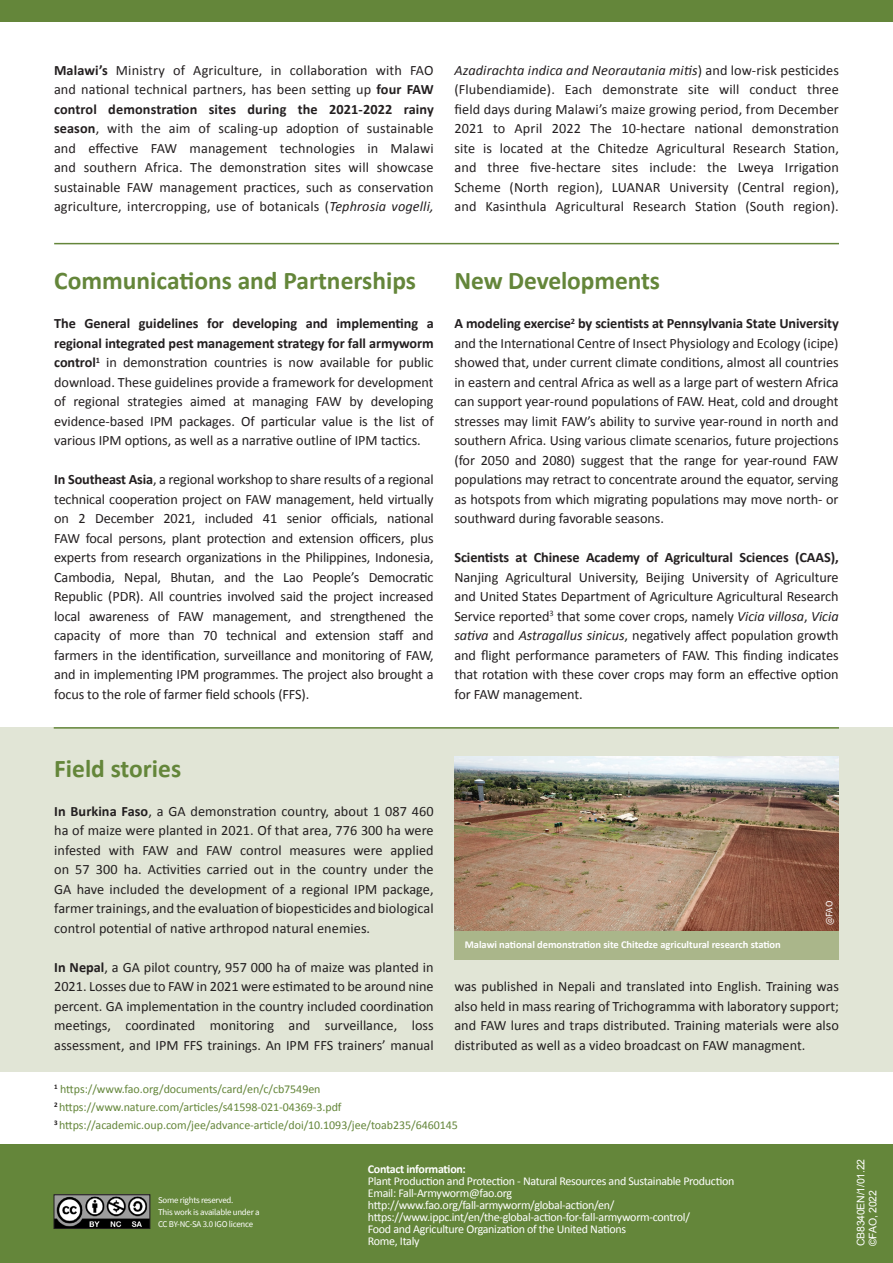
<style>
.page{position:relative;width:893px;height:1263px;background:#fff}
.page>*{position:absolute;margin:0;border:0;box-sizing:border-box;transform-origin:0 0}
.t1{font:700 25.5px "Calibri";color:#64863a}
.t2{font:14.25px/19.5px "Calibri";letter-spacing:.005em;color:#231f20;text-align:justify}
.t3{font:italic 14.25px "Calibri";letter-spacing:.01em;color:#231f20}
.t4{font:12px "Calibri";letter-spacing:-.025em;color:#fff}
.t5{font:12px "Calibri";letter-spacing:-.005em;color:#64863a}
.t6{font:700 12px "Calibri";letter-spacing:-.025em;color:#fff}
.t7{font:700 10.5px "Calibri";letter-spacing:-.005em;color:#fff}
.t8{font:10.5px "Arial";letter-spacing:-.02em;color:#fff}
.t9{font:9.75px "Source Sans Pro";color:#fff}
.t10{font:8.85px "Source Sans Pro";letter-spacing:-.025em;color:#fff}
.s1{font-weight:700}
.s2{font-style:italic}
.s3{font-style:normal}
</style>
<div class="page">
<div style="left:0;top:727px;width:893px;height:344px;background:#e1e5d6"></div>
<div style="left:0;top:1145px;width:893px;height:118px;background:#64863a"></div>
<div style="left:0;top:0;width:893px;height:21px;background:#64863a"></div>
<img style="left:56px;top:1196px;width:92px;height:31px">
<div style="left:54px;top:1194px;width:96px;height:35px;border:1px solid #231f20"></div>
<hr style="left:54px;top:243px;width:785px;height:1px;background:#64863a">
<hr style="left:54px;top:727px;width:785px;height:2px;background:#64863a">
<img style="left:454px;top:757px;width:385px;height:174px">
<div style="left:454px;top:931px;width:385px;height:28px;background:#aab68a"></div>
<p class="t2" style="left:54px;top:60px;width:381px"><span class="s1">Malawi’s</span> Ministry of Agriculture, in collaboration with FAO and national technical partners, has been setting up <span class="s1">four FAW control demonstration sites during the 2021-2022 rainy season</span>, with the aim of scaling-up adoption of sustainable</p>
<p class="t2" style="left:54px;top:138px;width:381px">and effective FAW management technologies in Malawi</p>
<p class="t2" style="left:54px;top:158px;width:381px">and southern Africa. The demonstration sites will showcase</p>
<p class="t2" style="left:54px;top:177px;width:381px">sustainable FAW management practices, such as conservation</p>
<p class="t2" style="left:54px;top:197px;width:381px">agriculture, intercropping, use of botanicals (<span class="s2">Tephrosia vogelli,</span></p>
<p class="t3" style="left:454px;top:60px;width:386px">Azadirachta indica and Neorautania mitis<span class="s3">) and low-risk pesticides</span></p>
<p class="t2" style="left:454px;top:80px;width:386px">(Flubendiamide). Each demonstrate site will conduct three</p>
<p class="t2" style="left:454px;top:99px;width:386px">field days during Malawi’s maize growing period, from December</p>
<p class="t2" style="left:454px;top:119px;width:386px">2021 to April 2022 The 10-hectare national demonstration</p>
<p class="t2" style="left:454px;top:138px;width:386px">site is located at the Chitedze Agricultural Research Station,</p>
<p class="t2" style="left:454px;top:158px;width:386px">and three five-hectare sites include: the Lweya Irrigation</p>
<p class="t2" style="left:454px;top:177px;width:386px">Scheme (North region), LUANAR University (Central region), and Kasinthula Agricultural Research Station (South region).</p>
<p class="t1" style="left:54px;top:265px;width:363px">Communications and Partnerships</p>
<p class="t2" style="left:54px;top:314px;width:381px"><span class="s1">The General guidelines for developing and implementing a regional integrated pest management strategy for fall armyworm control</span><sup>1</sup> in demonstration countries is now available for public download. These guidelines provide a framework for development of regional strategies aimed at managing FAW by developing evidence-based IPM packages. Of particular value is the list of various IPM options, as well as a narrative outline of IPM tactics.</p>
<p class="t2" style="left:54px;top:470px;width:381px"><span class="s1">In Southeast Asia</span>, a regional workshop to share results of a regional technical cooperation project on FAW management, held virtually on 2 December 2021, included 41 senior officials, national FAW focal persons, plant protection and extension officers, plus experts from research organizations in the Philippines, Indonesia, Cambodia, Nepal, Bhutan, and the Lao People’s Democratic Republic (PDR). All countries involved said the project increased local awareness of FAW management, and strengthened the capacity of more than 70 technical and extension staff and farmers in the identification, surveillance and monitoring of FAW, and in implementing IPM programmes. The project also brought a focus to the role of farmer field schools (FFS).</p>
<p class="t1" style="left:454px;top:265px;width:207px">New Developments</p>
<p class="t2" style="left:454px;top:314px;width:386px"><span class="s1">A modeling exercise</span><sup>2</sup> <span class="s1">by scientists at Pennsylvania State University </span>and the International Centre of Insect Physiology and Ecology (icipe) showed that, under current climate conditions, almost all countries in eastern and central Africa as well as a large part of western Africa can support year-round populations of FAW. Heat, cold and drought stresses may limit FAW’s ability to survive year-round in north and southern Africa. Using various climate scenarios, future projections (for 2050 and 2080) suggest that the range for year-round FAW populations may retract to concentrate around the equator, serving as hotspots from which migrating populations may move north- or southward during favorable seasons.</p>
<p class="t2" style="left:454px;top:548px;width:386px"><span class="s1">Scientists at Chinese Academy of Agricultural Sciences (CAAS), </span>Nanjing Agricultural University, Beijing University of Agriculture and United States Department of Agriculture Agricultural Research Service reported<sup>3</sup> that some cover crops, namely <span class="s2">Vicia villosa</span>, <span class="s2">Vicia sativa</span> and <span class="s2">Astragallus sinicus</span>, negatively affect population growth and flight performance parameters of FAW. This finding indicates that rotation with these cover crops may form an effective option for FAW management.</p>
<p class="t1" style="left:54px;top:752px;width:129px">Field stories</p>
<p class="t2" style="left:54px;top:801px;width:381px"><span class="s1">In Burkina Faso</span>, a GA demonstration country, about 1 087 460 ha of maize were planted in 2021. Of that area, 776 300 ha were infested with FAW and FAW control measures were applied on 57 300 ha. Activities carried out in the country under the GA have included the development of a regional IPM package, farmer trainings, and the evaluation of biopesticides and biological control potential of native arthropod natural enemies.</p>
<p class="t2" style="left:54px;top:957px;width:381px"><span class="s1">In Nepal</span>, a GA pilot country, 957 000 ha of maize was planted in 2021. Losses due to FAW in 2021 were estimated to be around nine percent. GA implementation in the country included coordination meetings, coordinated monitoring and surveillance, loss assessment, and IPM FFS trainings. An IPM FFS trainers’ manual</p>
<p class="t7" style="left:465px;top:938px;width:317px">Malawi national demonstration site Chitedze agricultural research station</p>
<p class="t9" style="left:823px;top:925px;width:26px;rotate:-90deg">@FAO</p>
<p class="t2" style="left:454px;top:977px;width:386px">was published in Nepali and translated into English. Training was also held in mass rearing of Trichogramma with laboratory support; and FAW lures and traps distributed. Training materials were also distributed as well as a video broadcast on FAW managment.</p>
<p class="t5" style="left:54px;top:1081px;width:268px"><sup>1</sup> https://www.fao.org/documents/card/en/c/cb7549en</p>
<p class="t5" style="left:54px;top:1099px;width:289px"><sup>2</sup> https://www.nature.com/articles/s41598-021-04369-3.pdf</p>
<p class="t5" style="left:54px;top:1117px;width:406px"><sup>3</sup> https://academic.oup.com/jee/advance-article/doi/10.1093/jee/toab235/6460145</p>
<p class="t10" style="left:158px;top:1194px;width:77px">Some rights reserved.</p>
<p class="t10" style="left:158px;top:1206px;width:103px">This work is available under a</p>
<p class="t10" style="left:158px;top:1218px;width:97px">CC BY-NC-SA 3.0 IGO licence</p>
<p class="t6" style="left:368px;top:1161px;width:100px">Contact information:</p>
<p class="t4" style="left:368px;top:1173px;width:368px">Plant Production and Protection - Natural Resources and Sustainable Production</p>
<p class="t4" style="left:368px;top:1185px;width:146px">Email: Fall-Armyworm@fao.org</p>
<p class="t4" style="left:368px;top:1197px;width:248px">http://www.fao.org/fall-armyworm/global-action/en/</p>
<p class="t4" style="left:368px;top:1209px;width:324px">https://www.ippc.int/en/the-global-action-for-fall-armyworm-control/</p>
<p class="t4" style="left:368px;top:1221px;width:260px">Food and Agriculture Organization of the United Nations</p>
<p class="t4" style="left:368px;top:1233px;width:53px">Rome, Italy</p>
<p class="t8" style="left:854px;top:1246px;width:89px;rotate:-90deg">CB8340EN/1/01.22</p>
<p class="t8" style="left:866px;top:1246px;width:58px;rotate:-90deg">©FAO, 2022</p>
</div>
